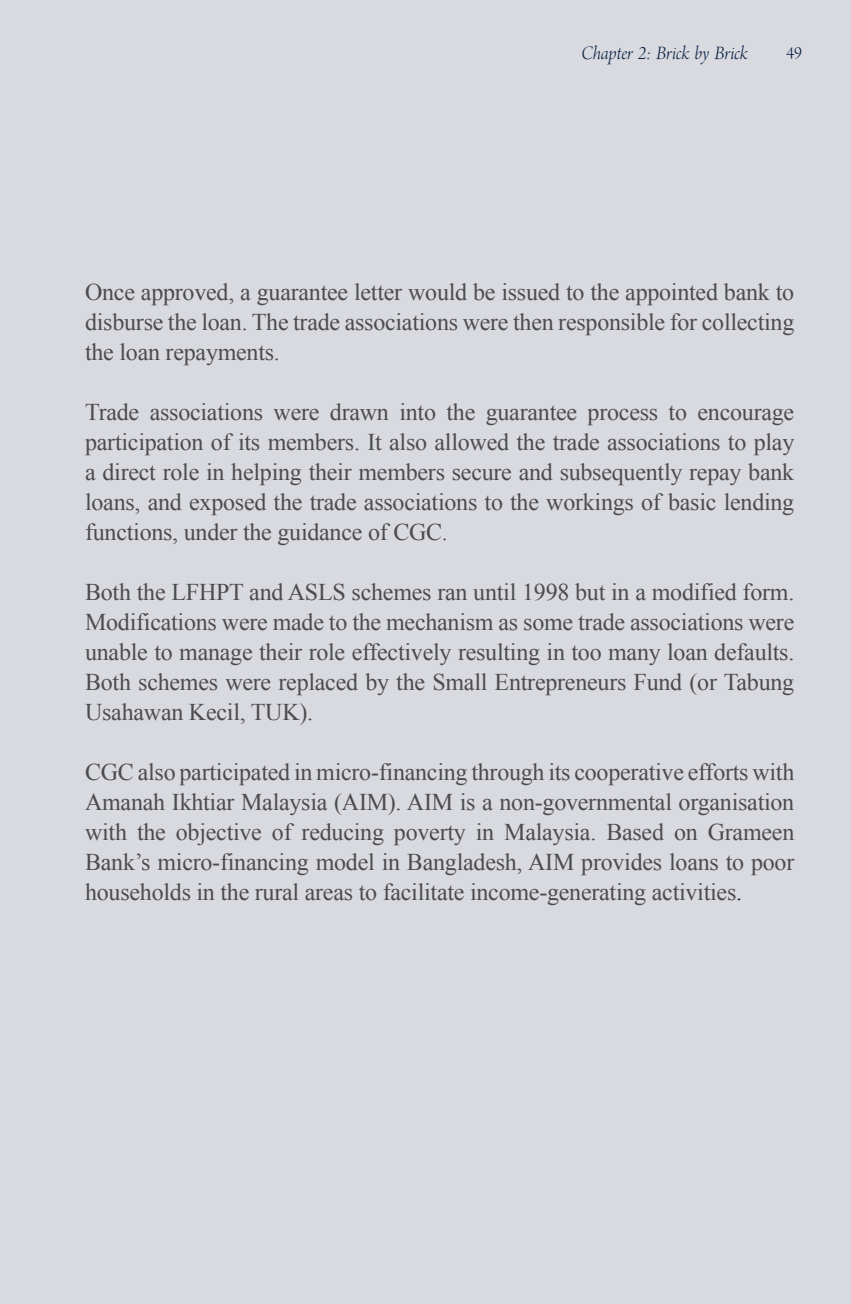
<style>
.page{position:relative;width:851px;height:1304px;background:#fff}
.page>*{position:absolute;margin:0;border:0;box-sizing:border-box;transform-origin:0 0}
.t1{font:24px/30px "Times New Roman";letter-spacing:-.01em;color:#4b4c4d;text-align:justify}
.t2{font:20px "Arno Pro Light Italic Display";letter-spacing:-.005em;color:#0b2544}
.t3{font:18px "Arno Pro Light Display";color:#0b2544}
.s1{color:#0b2544}
</style>
<div class="page">
<div style="left:0;top:0;width:850px;height:1304px;background:#d9d9e0"></div>
<p class="t2" style="left:581px;top:42px;width:168px">Chapter 2: Brick by Brick</p>
<p class="t3" style="left:786px;top:43px;width:17px">49</p>
<p class="t1" style="left:85px;top:277px;width:710px">Once approved, a guarantee letter would be issued to the appointed bank to disburse the loan. The trade associations were then responsible for collecting the loan repayments.</p>
<p class="t1" style="left:85px;top:397px;width:710px">Trade associations were drawn into the guarantee process to encourage participation of its members. It also allowed the trade associations to play a direct role in helping their members secure and subsequently repay bank loans, and exposed the trade associations to the workings of basic lending functions, under the guidance of CGC.</p>
<p class="t1" style="left:85px;top:577px;width:710px">Both the LFHPT and ASLS schemes ran until 1998 but in a modified form.<br>Modifications were made to the mechanism as some trade associations were unable to manage their role effectively resulting in too many loan defaults.<br>Both schemes were replaced by the Small Entrepreneurs Fund (or Tabung Usahawan Kecil, TUK).</p>
<p class="t1" style="left:85px;top:757px;width:710px">CGC also participated in micro-financing through its cooperative efforts with Amanah Ikhtiar Malaysia (AIM). AIM is a non-governmental organisation with the objective of reducing poverty in Malaysia. Based on Grameen Bank’s micro-financing model in Bangladesh, AIM provides loans to poor households in the rural areas to facilitate income-generating activities<span class="s1">.</span></p>
</div>
